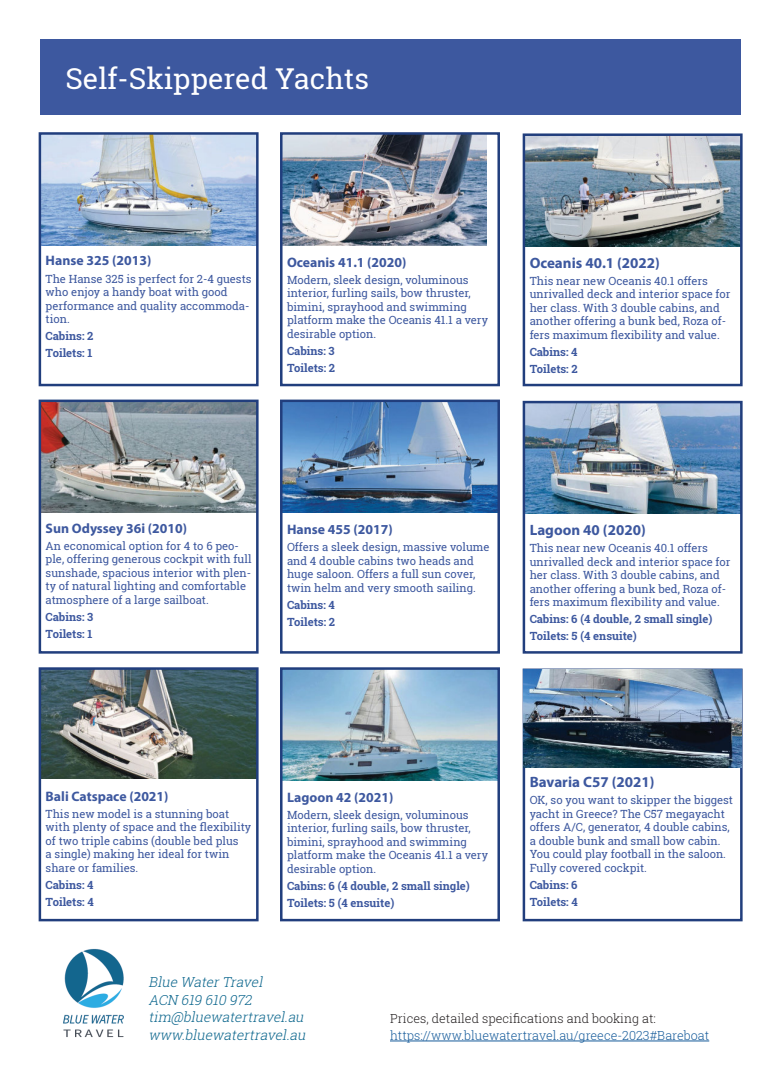
<style>
.page{position:relative;width:780px;height:1088px;background:#fff}
.page>*{position:absolute;margin:0;border:0;box-sizing:border-box;transform-origin:0 0}
.t1{font:28.75px "Roboto Slab";color:#fff}
.HeadingDay{font:700 15px "Myriad Pro";color:#3d589f}
.HeadingDay-2{font:700 13.75px "Myriad Pro";color:#3d589f}
.t2{font:italic 300 13.75px/17.5px "Roboto Slab";color:#0a658c}
.Main_Text{font:300 12.5px "Roboto Slab";color:#175c9b}
.Main_Text-2{font:300 12.5px "Roboto Slab";color:#231f20}
.HeadingDay-3{font:11.25px/13.5px "Roboto Slab";color:#3d589f}
.HeadingDay-4{font:700 11.25px "Roboto Slab";color:#3d589f}
</style>
<div class="page">
<div style="left:522px;top:668px;width:220px;height:253px;border:2px solid #213e7d"></div>
<div style="left:40px;top:39px;width:701px;height:75px;background:#3d589f"></div>
<img style="left:42px;top:135px;width:213px;height:110px">
<img style="left:283px;top:135px;width:203px;height:110px">
<img style="left:525px;top:136px;width:214px;height:110px">
<img style="left:42px;top:403px;width:213px;height:109px">
<img style="left:283px;top:403px;width:214px;height:109px">
<img style="left:525px;top:404px;width:214px;height:110px">
<img style="left:42px;top:670px;width:213px;height:108px">
<img style="left:283px;top:670px;width:214px;height:110px">
<img style="left:524px;top:670px;width:217px;height:97px">
<div style="left:280px;top:667px;width:220px;height:254px;border:2px solid #213e7d"></div>
<div style="left:39px;top:667px;width:219px;height:254px;border:2px solid #213e7d"></div>
<div style="left:39px;top:400px;width:219px;height:254px;border:2px solid #213e7d"></div>
<div style="left:280px;top:400px;width:220px;height:254px;border:2px solid #213e7d"></div>
<div style="left:522px;top:401px;width:220px;height:253px;border:2px solid #213e7d"></div>
<div style="left:522px;top:133px;width:220px;height:253px;border:2px solid #213e7d"></div>
<div style="left:280px;top:132px;width:220px;height:254px;border:2px solid #213e7d"></div>
<div style="left:39px;top:132px;width:219px;height:254px;border:2px solid #213e7d"></div>
<img style="left:63px;top:948px;width:61px;height:90px">
<hr style="left:390px;top:1040px;width:319px;height:1px;background:#175c9b">
<p class="t1" style="left:65px;top:59px;width:305px">Self-Skippered Yachts</p>
<p class="HeadingDay-2" style="left:46px;top:252px;width:107px">Hanse 325 (2013)</p>
<p class="HeadingDay-3" style="left:46px;top:272px;width:207px">The Hanse 325 is perfect for 2-4 guests who enjoy a handy boat with good performance and quality accommoda&shy;tion.</p>
<p class="HeadingDay-4" style="left:46px;top:328px;width:49px">Cabins: 2</p>
<p class="HeadingDay-4" style="left:46px;top:345px;width:48px">Toilets: 1</p>
<p class="HeadingDay-2" style="left:287px;top:253px;width:121px">Oceanis 41.1 (2020)</p>
<p class="HeadingDay-3" style="left:287px;top:273px;width:202px">Modern, sleek design, voluminous interior, furling sails, bow thruster, bimini, sprayhood and swimming platform make the Oceanis 41.1 a very desirable option.</p>
<p class="HeadingDay-4" style="left:287px;top:343px;width:49px">Cabins: 3</p>
<p class="HeadingDay-4" style="left:287px;top:360px;width:50px">Toilets: 2</p>
<p class="HeadingDay" style="left:529px;top:253px;width:132px">Oceanis 40.1 (2022)</p>
<p class="HeadingDay-3" style="left:529px;top:274px;width:202px">This near new Oceanis 40.1 offers unrivalled deck and interior space for her class. With 3 double cabins, and another offering a bunk bed, Roza of&shy;fers maximum flexibility and value.</p>
<p class="HeadingDay-4" style="left:529px;top:344px;width:49px">Cabins: 4</p>
<p class="HeadingDay-4" style="left:529px;top:361px;width:50px">Toilets: 2</p>
<p class="HeadingDay-2" style="left:46px;top:519px;width:143px">Sun Odyssey 36i (2010)</p>
<p class="HeadingDay-3" style="left:46px;top:539px;width:207px">An economical option for 4 to 6 peo&shy;ple, offering generous cockpit with full sunshade, spacious interior with plen&shy;ty of natural lighting and comfortable atmosphere of a large sailboat.</p>
<p class="HeadingDay-4" style="left:46px;top:609px;width:49px">Cabins: 3</p>
<p class="HeadingDay-4" style="left:46px;top:626px;width:48px">Toilets: 1</p>
<p class="HeadingDay-2" style="left:287px;top:520px;width:107px">Hanse 455 (2017)</p>
<p class="HeadingDay-3" style="left:287px;top:540px;width:204px">Offers a sleek design, massive volume and 4 double cabins two heads and huge saloon. Offers a full sun cover, twin helm and very smooth sailing.</p>
<p class="HeadingDay-4" style="left:287px;top:597px;width:49px">Cabins: 4</p>
<p class="HeadingDay-4" style="left:287px;top:614px;width:50px">Toilets: 2</p>
<p class="HeadingDay" style="left:529px;top:520px;width:117px">Lagoon 40 (2020)</p>
<p class="HeadingDay-3" style="left:529px;top:541px;width:202px">This near new Oceanis 40.1 offers unrivalled deck and interior space for her class. With 3 double cabins, and another offering a bunk bed, Roza of&shy;fers maximum flexibility and value.</p>
<p class="HeadingDay-4" style="left:529px;top:611px;width:184px">Cabins: 6 (4 double, 2 small single)</p>
<p class="HeadingDay-4" style="left:529px;top:628px;width:109px">Toilets: 5 (4 ensuite)</p>
<p class="HeadingDay-2" style="left:46px;top:787px;width:124px">Bali Catspace (2021)</p>
<p class="HeadingDay-3" style="left:46px;top:807px;width:207px">This new model is a stunning boat with plenty of space and the flexibility of two triple cabins (double bed plus<br>a single) making her ideal for twin share or families.</p>
<p class="HeadingDay-4" style="left:46px;top:877px;width:49px">Cabins: 4</p>
<p class="HeadingDay-4" style="left:46px;top:894px;width:50px">Toilets: 4</p>
<p class="HeadingDay-2" style="left:287px;top:788px;width:108px">Lagoon 42 (2021)</p>
<p class="HeadingDay-3" style="left:287px;top:808px;width:202px">Modern, sleek design, voluminous interior, furling sails, bow thruster, bimini, sprayhood and swimming platform make the Oceanis 41.1 a very desirable option.</p>
<p class="HeadingDay-4" style="left:287px;top:878px;width:184px">Cabins: 6 (4 double, 2 small single)</p>
<p class="HeadingDay-4" style="left:287px;top:895px;width:109px">Toilets: 5 (4 ensuite)</p>
<p class="HeadingDay" style="left:529px;top:772px;width:126px">Bavaria C57 (2021)</p>
<p class="HeadingDay-3" style="left:529px;top:793px;width:205px">OK, so you want to skipper the biggest yacht in Greece? The C57 megayacht offers A/C, generator, 4 double cabins, a double bunk and small bow cabin.<br>You could play football in the saloon.<br>Fully covered cockpit.</p>
<p class="HeadingDay-4" style="left:529px;top:877px;width:49px">Cabins: 6</p>
<p class="HeadingDay-4" style="left:529px;top:894px;width:50px">Toilets: 4</p>
<p class="t2" style="left:149px;top:973px;width:162px">Blue WaterTravel<br>ACN 619 610 972 tim@bluewatertravel.au www.bluewatertravel.au</p>
<p class="Main_Text-2" style="left:390px;top:1009px;width:267px">Prices, detailed specifications and booking at:</p>
<p class="Main_Text" style="left:390px;top:1027px;width:321px">https://www.bluewatertravel.au/greece-2023#Bareboat</p>
</div>
